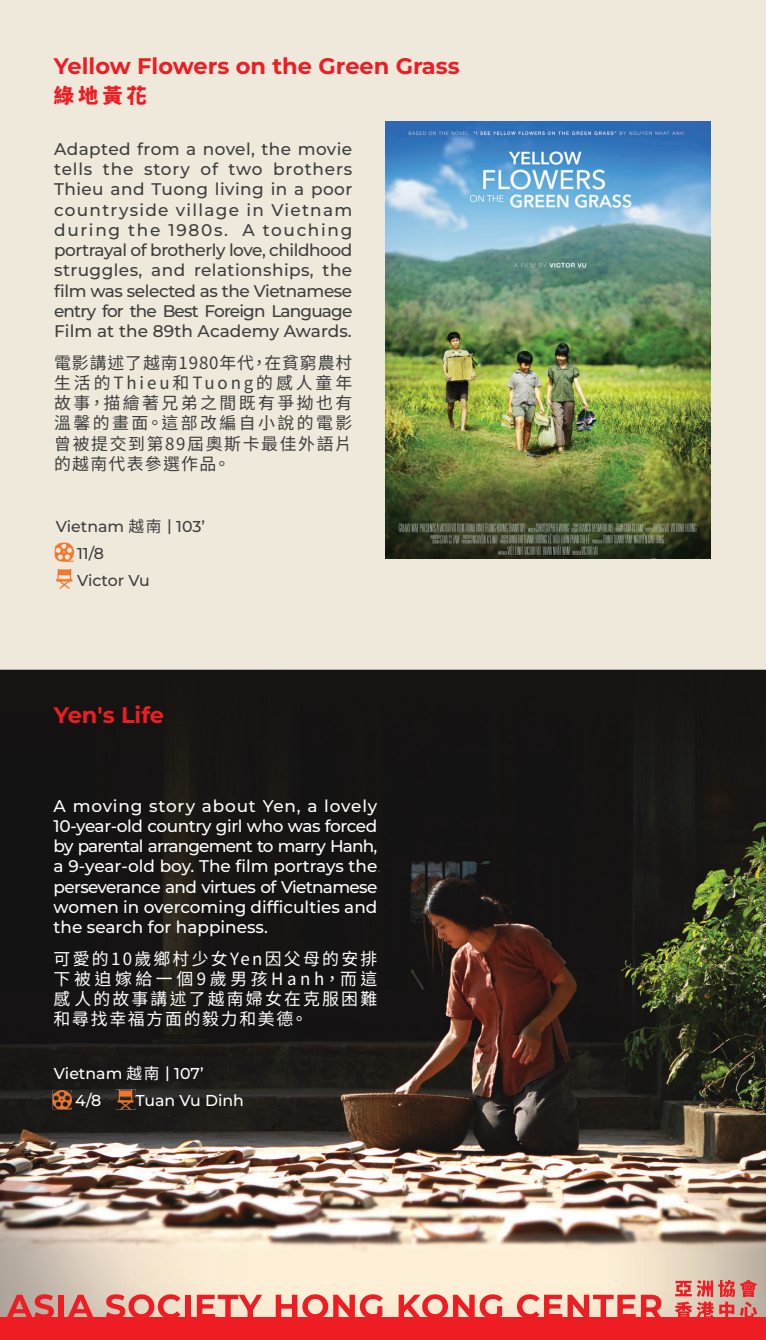
<style>
.page{position:relative;width:766px;height:1340px;background:#fff}
.page>*{position:absolute;margin:0;border:0;box-sizing:border-box;transform-origin:0 0}
.t1{font:700 22.5px "Montserrat";color:#ee1d23}
.t2{font:900 20.25px "Noto Sans CJ Ktc";color:#ee1d23}
.t3{font:500 16.88px/20.2px "Montserrat";letter-spacing:-.035em;color:#3e3e3f;text-align:justify}
.t4{font:500 16.88px/20.2px "Montserrat";color:#fff;text-align:justify}
.t5{font:16.88px/20.2px "Noto Sans CJ Ktc";letter-spacing:.095em;color:#3e3e3f;text-align:justify}
.t6{font:16.88px/20.2px "Noto Sans CJ Ktc";letter-spacing:.13em;color:#fff;text-align:justify}
.t7{font:500 15.75px/27px "Montserrat";color:#fff}
.t8{font:500 15.75px/27px "Montserrat";color:#3e3e3f}
.s1{font-family:"Noto Sans CJ Ktc";font-weight:400}
</style>
<div class="page">
<div style="left:0;top:0;width:765px;height:670px;background:#efe9dc"></div>
<img style="left:0;top:669px;width:765px;height:648px">
<img style="left:57px;top:569px;width:15px;height:20px">
<img style="left:56px;top:574px;width:17px;height:12px">
<img style="left:55px;top:542px;width:19px;height:19px">
<img style="left:56px;top:545px;width:18px;height:15px">
<img style="left:116px;top:1089px;width:20px;height:20px">
<img style="left:116px;top:1093px;width:20px;height:14px">
<img style="left:53px;top:1090px;width:19px;height:19px">
<img style="left:54px;top:1093px;width:18px;height:14px">
<img style="left:385px;top:122px;width:325px;height:436px">
<div style="left:0;top:1317px;width:765px;height:22px;background:#ee1d23"></div>
<svg style="left:6px;top:1294px;width:48px;height:23px"></svg>
<div style="left:59px;top:1294px;width:5px;height:24px;background:#ee1d23"></div>
<svg style="left:67px;top:1294px;width:27px;height:23px"></svg>
<svg style="left:106px;top:1294px;width:74px;height:23px;background:#ea827a"></svg>
<div style="left:185px;top:1294px;width:5px;height:24px;background:#ee1d23"></div>
<svg style="left:197px;top:1294px;width:65px;height:23px"></svg>
<div style="left:292px;top:1294px;width:5px;height:24px;background:#ee1d23"></div>
<div style="left:281px;top:1303px;width:11px;height:5px;background:#ee1d23"></div>
<div style="left:276px;top:1294px;width:5px;height:24px;background:#ee1d23"></div>
<svg style="left:302px;top:1294px;width:80px;height:23px;background:#f4867c"></svg>
<svg style="left:398px;top:1294px;width:104px;height:23px;background:#f3857c"></svg>
<svg style="left:517px;top:1294px;width:144px;height:23px;background:#f2877d"></svg>
<svg style="left:674px;top:1279px;width:83px;height:38px;background:#dd837b"></svg>
<h1 class="t1" style="left:54px;top:51px;width:407px">Yellow Flowers on the Green Grass</h1>
<p class="t2" style="left:54px;top:84px;width:95px">綠地黃花</p>
<p class="t3" style="left:54px;top:138px;width:299px">Adapted from a novel, the movie tells the story of two brothers Thieu and Tuong living in a poor countryside village in Vietnam during the 1980s. A touching portrayal of brotherly love, childhood struggles, and relationships, the film was selected as the Vietnamese entry for the Best Foreign Language Film at the 89th Academy Awards.</p>
<p class="t5" style="left:54px;top:352px;width:299px">電影講述了越南1980年代，在貧窮農村生活的Thieu和Tuong的感人童年故事，描繪著兄弟之間既有爭拗也有溫馨的畫面。這部改編自小說的電影曾被提交到第89屆奧斯卡最佳外語片的越南代表參選作品。</p>
<p class="t8" style="left:77px;top:512px;width:129px;text-indent:-21px">Vietnam <span class="s1">越南</span> | 103’<br>11/8<br>Victor Vu</p>
<h1 class="t1" style="left:54px;top:699px;width:112px">Yen's Life</h1>
<p class="t4" style="left:54px;top:795px;width:325px">A moving story about Yen, a lovely 10-year-old country girl who was forced by parental arrangement to marry Hanh, a 9-year-old boy. The film portrays the perseverance and virtues of Vietnamese women in overcoming difficulties and the search for happiness.</p>
<p class="t6" style="left:54px;top:948px;width:325px">可愛的10歲鄉村少女Yen因父母的安排下被迫嫁給一個9歲男孩Hanh，而這感人的故事講述了越南婦女在克服困難和尋找幸福方面的毅力和美德。</p>
<p class="t7" style="left:75px;top:1059px;width:130px;text-indent:-21px">Vietnam <span class="s1">越南</span> | 107’<br>4/8</p>
<p class="t7" style="left:135px;top:1086px;width:110px">Tuan Vu Dinh</p>
</div>
